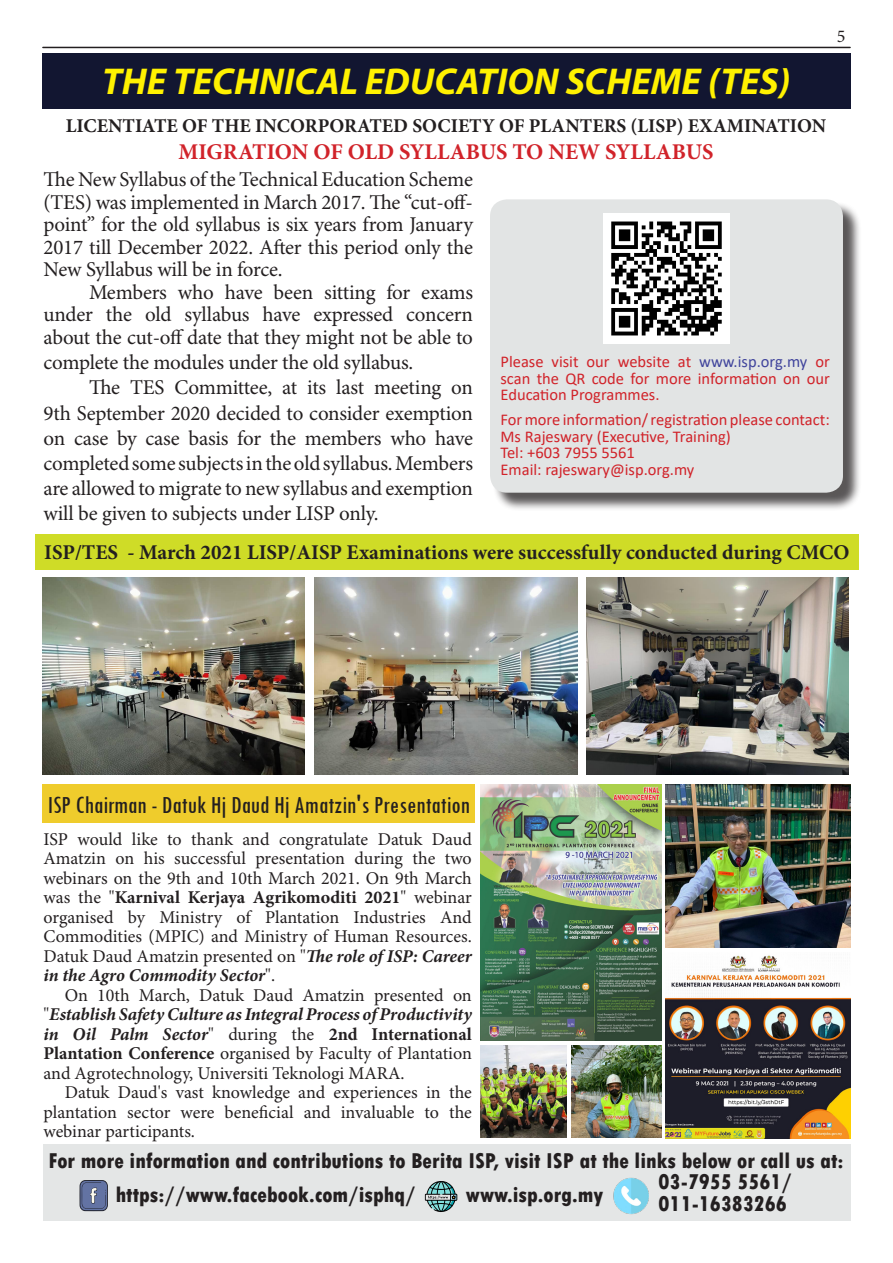
<style>
.page{position:relative;width:893px;height:1263px;background:#fff}
.page>*{position:absolute;margin:0;border:0;box-sizing:border-box;transform-origin:0 0}
.t1{font:italic 700 37.5px "Myriad Pro";color:#fff101}
.t2{font:condensed 25.5px "Tw Cen";color:#231f20}
.t3{font:800 condensed 22.5px "Tw Cen";color:#231f20}
.t4{font:700 22.5px "Minion Pro";color:#d1232a}
.t5{font:21px/22.5px "Minion Pro";letter-spacing:-.01em;color:#231f20;text-align:justify}
.t6{font:700 21px "Minion Pro";color:#231f20}
.t7{font:700 19.5px "Minion Pro";color:#231f20}
.t8{font:18px/19.5px "Minion Pro";color:#231f20;text-align:justify}
.t9{font:16.5px/16.5px "Calibri";color:#d1232a;text-align:justify}
.s1{color:#40449c}
.s2{font-weight:700}
.s3{font-weight:700;font-style:italic}
</style>
<div class="page">
<hr style="left:43px;top:47px;width:807px;height:1px;background:#231f20">
<div style="left:43px;top:1144px;width:807px;height:76px;background:#e2e4e4"></div>
<svg style="left:80px;top:1180px;width:28px;height:31px"></svg>
<img style="left:613px;top:1177px;width:35px;height:37px">
<svg style="left:425px;top:1181px;width:32px;height:31px"></svg>
<div style="left:42px;top:54px;width:808px;height:55px;background:#121631"></div>
<div style="left:492px;top:202px;width:370px;height:309px;background:#231f20;opacity:.75"></div>
<div style="left:490px;top:199px;width:353px;height:294px;background:#e2e4e4;border-radius:17px"></div>
<img style="left:604px;top:214px;width:125px;height:129px">
<div style="left:35px;top:534px;width:824px;height:35px;background:#cfdc27"></div>
<img style="left:43px;top:578px;width:262px;height:196px">
<img style="left:587px;top:578px;width:262px;height:196px">
<img style="left:315px;top:578px;width:262px;height:196px">
<div style="left:43px;top:784px;width:432px;height:39px;background:#efcc2c"></div>
<img style="left:666px;top:955px;width:184px;height:183px">
<img style="left:666px;top:784px;width:184px;height:163px">
<img style="left:480px;top:784px;width:182px;height:257px">
<img style="left:480px;top:1045px;width:87px;height:93px">
<img style="left:571px;top:1045px;width:91px;height:93px">
<p class="t1" style="left:102px;top:57px;width:690px">THE TECHNICAL EDUCATION SCHEME (TES)</p>
<p class="t7" style="left:66px;top:112px;width:762px">LICENTIATE OF THE INCORPORATED SOCIETY OF PLANTERS (LISP) EXAMINATION</p>
<p class="t4" style="left:178px;top:136px;width:537px">MIGRATION OF OLD SYLLABUS TO NEW SYLLABUS</p>
<p class="t8" style="left:837px;top:27px;width:10px">5</p>
<p class="t5" style="left:44px;top:169px;width:431px">The New Syllabus of the Technical Education Scheme (TES) was implemented in March 2017. The “cut-off&shy;point” for the old syllabus is six years from January 2017 till December 2022. After this period only the New Syllabus will be in force.</p>
<p class="t5" style="left:44px;top:282px;width:431px;text-indent:45px">Members who have been sitting for exams under the old syllabus have expressed concern about the cut-off date that they might not be able to</p>
<p class="t5" style="left:44px;top:352px;width:371px">complete the modules under the old syllabus.</p>
<p class="t5" style="left:44px;top:376px;width:431px;line-height:25.2px;text-indent:45px">The TES Committee, at its last meeting on 9th September 2020 decided to consider exemption on case by case basis for the members who have completed some subjects in the old syllabus. Members are allowed to migrate to new syllabus and exemption will be given to subjects under LISP only.</p>
<p class="t6" style="left:44px;top:537px;width:807px">ISP/TES - March 2021 LISP/AISP Examinations were successfully conducted during CMCO</p>
<p class="t9" style="left:500px;top:353px;width:331px">Please visit our website at <span class="s1">www.isp.org.my</span> or scan the QR code for more information on our Education Programmes.</p>
<p class="t9" style="left:500px;top:411px;width:331px">For more information/ registration please contact:</p>
<p class="t9" style="left:500px;top:427px;width:232px">Ms Rajeswary (Executive, Training)</p>
<p class="t9" style="left:500px;top:444px;width:136px">Tel: +603 7955 5561</p>
<p class="t9" style="left:500px;top:460px;width:195px">Email: rajeswary@isp.org.my</p>
<p class="t2" style="left:47px;top:790px;width:424px">ISP Chairman - Datuk Hj Daud Hj Amatzin's Presentation</p>
<p class="t8" style="left:44px;top:830px;width:430px">ISP would like to thank and congratulate Datuk Daud Amatzin on his successful presentation during the two webinars on the 9th and 10th March 2021. On 9th March was the "<span class="s2">Karnival Kerjaya Agrikomoditi 2021</span>" webinar organised by Ministry of Plantation Industries And Commodities (MPIC) and Ministry of Human Resources.<br>Datuk Daud Amatzin presented on "<span class="s3">The role of ISP: Career in the Agro Commodity Sector</span>".</p>
<p class="t8" style="left:44px;top:986px;width:430px;text-indent:21px">On 10th March, Datuk Daud Amatzin presented on "<span class="s3">Establish Safety Culture as Integral Process of Productivity in Oil Palm Sector</span>" during the <span class="s2">2nd International Plantation Conference</span> organised by Faculty of Plantation and Agrotechnology, Universiti Teknologi MARA.</p>
<p class="t8" style="left:44px;top:1083px;width:430px;text-indent:21px">Datuk Daud's vast knowledge and experiences in the plantation sector were beneficial and invaluable to the webinar participants.</p>
<p class="t3" style="left:49px;top:1148px;width:796px">For more information and contributions to Berita ISP, visit ISP at the links below or call us at:</p>
<p class="t3" style="left:659px;top:1168px;width:135px">03-7955 5561/</p>
<p class="t3" style="left:659px;top:1190px;width:130px">011-16383266</p>
<p class="t3" style="left:116px;top:1182px;width:302px">https://www.facebook.com/isphq/</p>
<p class="t3" style="left:466px;top:1182px;width:139px">www.isp.org.my</p>
</div>
